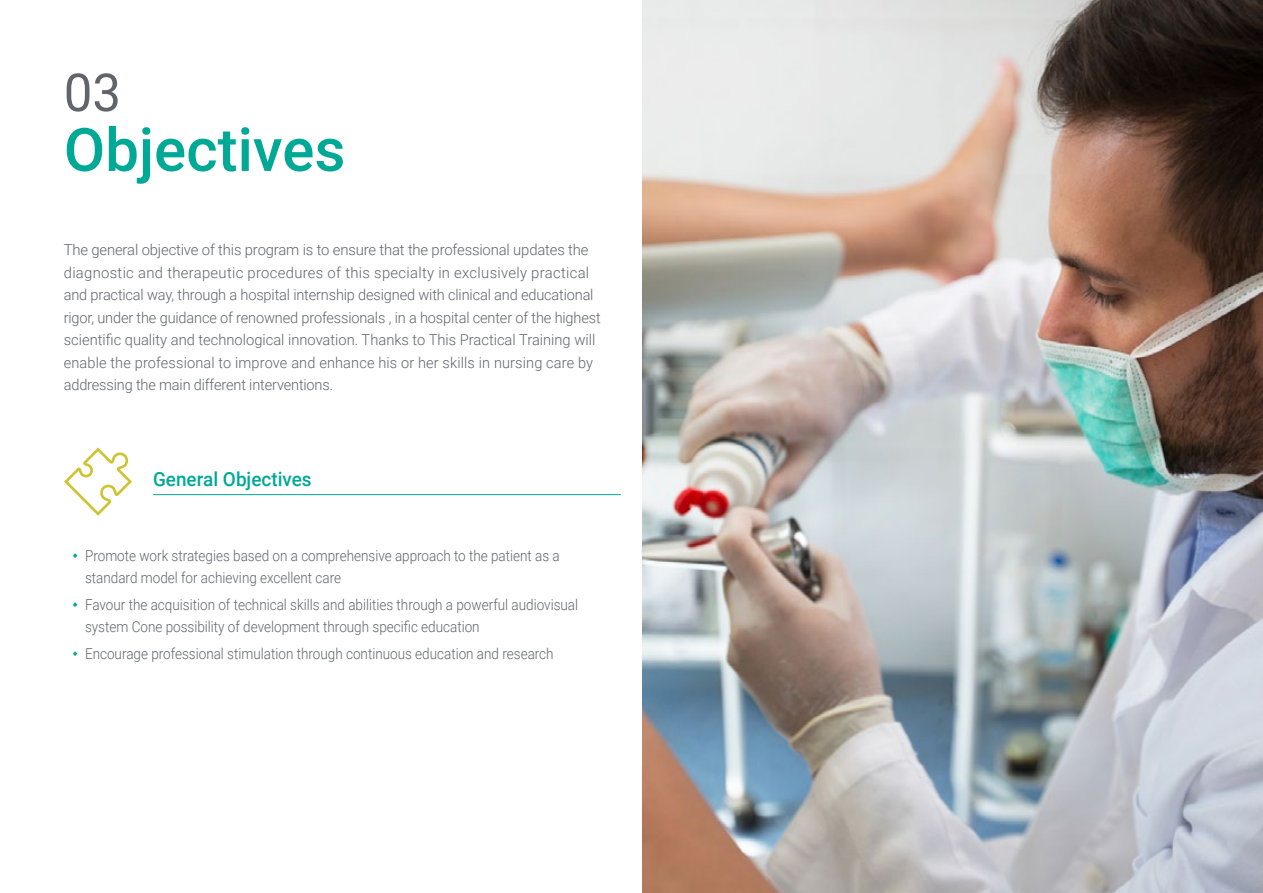
<style>
.page{position:relative;width:1263px;height:893px;background:#fff}
.page>*{position:absolute;margin:0;border:0;box-sizing:border-box;transform-origin:0 0}
.t1{font:500 60px "Roboto";color:#00a996}
.t2{font:52.5px "Roboto";color:#61646a}
.t3{font:500 19.5px "Roboto";color:#00a996}
.t4{font:300 15px/22.5px "Roboto";color:#61646a}
.t5{font:300 15px/22.5px "Roboto";color:#61646a;scale:.9 1}
</style>
<div class="page">
<hr style="left:153px;top:494px;width:468px;height:1px;background:#00a996">
<svg style="left:64px;top:447px;width:68px;height:69px"></svg>
<img style="left:642px;top:0;width:621px;height:893px">
<h2 class="t2" style="left:64px;top:56px;width:59px">03</h2>
<h1 class="t1" style="left:64px;top:108px;width:283px">Objectives</h1>
<p class="t4" style="left:64px;top:238px;width:538px">The general objective of this program is to ensure that the professional updates the diagnostic and therapeutic procedures of this specialty in exclusively practical and practical way, through a hospital internship designed with clinical and educational rigor, under the guidance of renowned professionals , in a hospital center of the highest scientific quality and technological innovation. Thanks to This Practical Training will enable the professional to improve and enhance his or her skills in nursing care by addressing the main different interventions.</p>
<h3 class="t3" style="left:153px;top:465px;width:160px">General Objectives</h3>
<p class="t5" style="left:85px;top:543px;width:529px">Promote work strategies based on a comprehensive approach to the patient as a standard model for achieving excellent care</p>
<p class="t5" style="left:85px;top:593px;width:549px">Favour the acquisition of technical skills and abilities through a powerful audiovisual system Cone possibility of development through specific education</p>
<p class="t5" style="left:85px;top:642px;width:522px">Encourage professional stimulation through continuous education and research</p>
</div>
